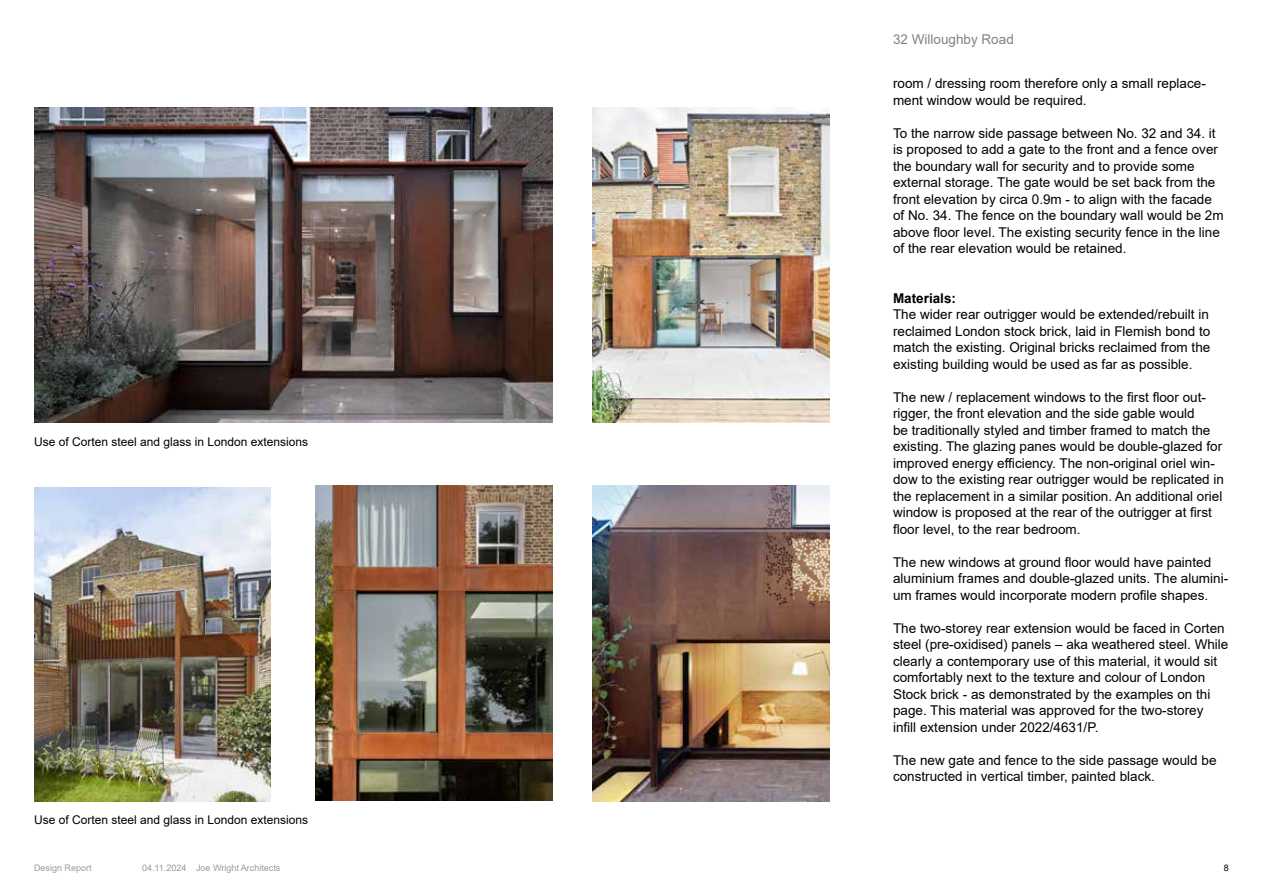
<style>
.page{position:relative;width:1263px;height:893px;background:#fff}
.page>*{position:absolute;margin:0;border:0;box-sizing:border-box;transform-origin:0 0}
.t1{font:13.5px/16.5px "Arial";color:#000}
.t2{font:700 13.5px "Arial";color:#000}
.t3{font:12px "Arial";color:#000}
.t4{font:9px "Arial";color:#9b9b9a}
.t5{font:9px "Arial";color:#000}
</style>
<div class="page">
<img style="left:34px;top:107px;width:518px;height:315px">
<img style="left:593px;top:107px;width:236px;height:315px">
<img style="left:34px;top:487px;width:236px;height:315px">
<img style="left:316px;top:486px;width:236px;height:315px">
<img style="left:593px;top:486px;width:236px;height:316px">
<p class="t3" style="left:34px;top:433px;width:276px">Use of Corten steel and glass in London extensions</p>
<p class="t3" style="left:34px;top:811px;width:276px">Use of Corten steel and glass in London extensions</p>
<p class="t1" style="left:893px;top:31px;width:122px">32 Willoughby Road</p>
<p class="t1" style="left:893px;top:75px;width:314px">room / dressing room therefore only a small replace&shy;ment window would be required.</p>
<p class="t1" style="left:893px;top:124px;width:332px">To the narrow side passage between No. 32 and 34. it is proposed to add a gate to the front and a fence over the boundary wall for security and to provide some external storage. The gate would be set back from the front elevation by circa 0.9m - to align with the facade of No. 34. The fence on the boundary wall would be 2m above floor level. The existing security fence in the line of the rear elevation would be retained.</p>
<p class="t2" style="left:893px;top:288px;width:65px">Materials:</p>
<p class="t1" style="left:893px;top:306px;width:319px;text-align:justify">The wider rear outrigger would be extended/rebuilt in reclaimed London stock brick, laid in Flemish bond to match the existing. Original bricks reclaimed from the existing building would be used as far as possible.</p>
<p class="t1" style="left:893px;top:388px;width:332px">The new / replacement windows to the first floor out&shy;rigger, the front elevation and the side gable would<br>be traditionally styled and timber framed to match the existing. The glazing panes would be double-glazed for improved energy efficiency. The non-original oriel win&shy;dow to the existing rear outrigger would be replicated in the replacement in a similar position. An additional oriel window is proposed at the rear of the outrigger at first floor level, to the rear bedroom.</p>
<p class="t1" style="left:893px;top:553px;width:337px">The new windows at ground floor would have painted aluminium frames and double-glazed units. The alumini&shy;um frames would incorporate modern profile shapes.</p>
<p class="t1" style="left:893px;top:619px;width:337px">The two-storey rear extension would be faced in Corten steel (pre-oxidised) panels – aka weathered steel. While clearly a contemporary use of this material, it would sit comfortably next to the texture and colour of London Stock brick - as demonstrated by the examples on thi page. This material was approved for the two-storey infill extension under 2022/4631/P.</p>
<p class="t1" style="left:893px;top:751px;width:325px">The new gate and fence to the side passage would be constructed in vertical timber, painted black.</p>
<p class="t4" style="left:34px;top:861px;width:59px">Design Report</p>
<p class="t4" style="left:142px;top:861px;width:140px">04.11.2024 Joe Wright Architects</p>
<p class="t5" style="left:1224px;top:861px;width:7px">8</p>
</div>
